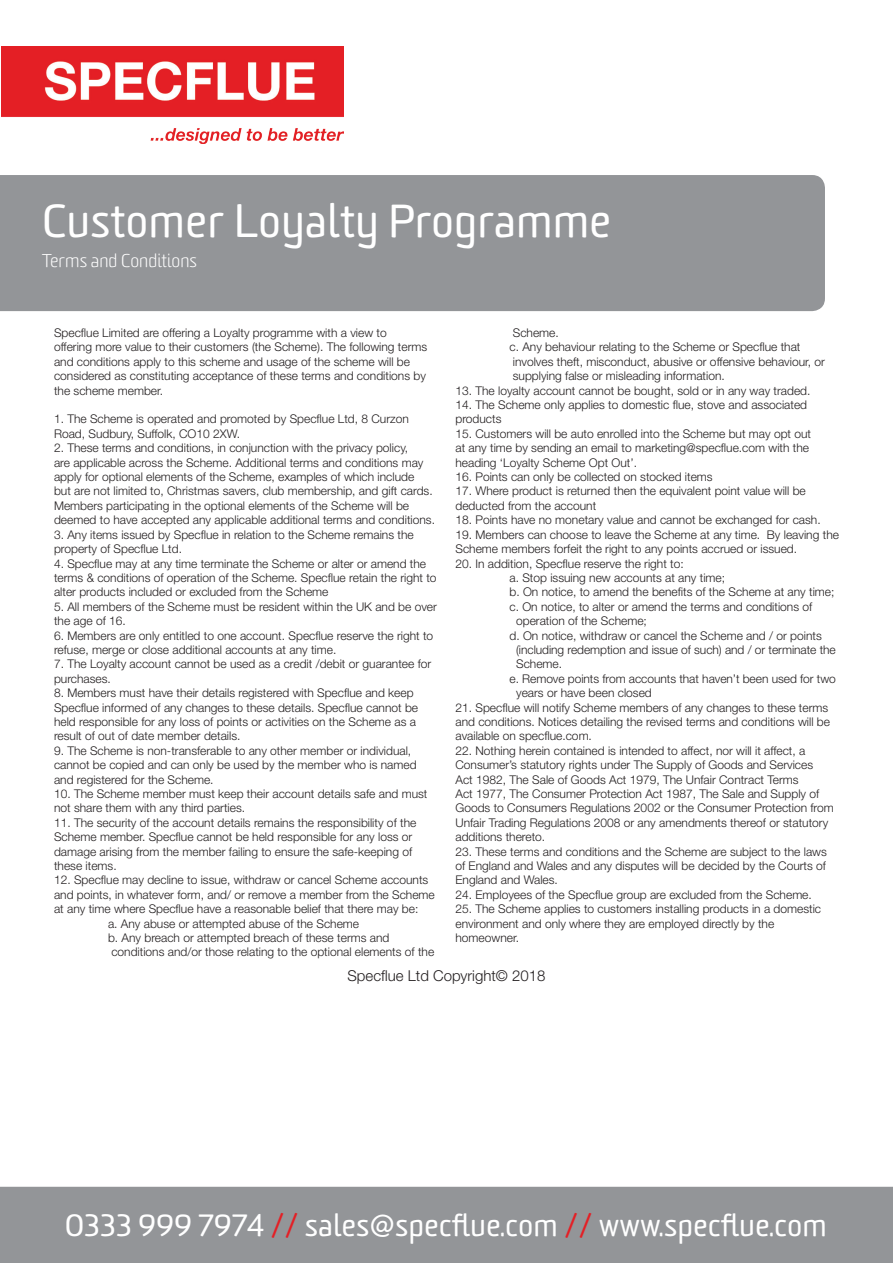
<style>
.page{position:relative;width:893px;height:1263px;background:#fff}
.page>*{position:absolute;margin:0;border:0;box-sizing:border-box;transform-origin:0 0}
.t1{font:45px "Sommet Rounded";color:#fff}
.t2{font:30px "Sommet Rounded";color:#fff}
.t3{font:300 18px "Sommet Rounded";color:#fff}
.t4{font:300 15px "Helvetica Neue LT Std";color:#231f20}
.t5{font:300 12px/14.4px "Helvetica Neue LT Std";color:#231f20}
.s1{color:#e41f25}
</style>
<div class="page">
<div style="left:0;top:1187px;width:893px;height:76px;background:#939598"></div>
<img style="left:1px;top:47px;width:342px;height:96px">
<div style="left:0;top:175px;width:825px;height:136px;background:#939598"></div>
<p class="t1" style="left:42px;top:192px;width:571px">Customer Loyalty Programme</p>
<p class="t3" style="left:42px;top:249px;width:156px">Terms and Conditions</p>
<p class="t5" style="left:54px;top:325px;width:375px">Specflue Limited are offering a Loyalty programme with a view to offering more value to their customers (the Scheme). The following terms and conditions apply to this scheme and usage of the scheme will be considered as constituting acceptance of these terms and conditions by the scheme member.</p>
<p class="t5" style="left:54px;top:412px;width:356px">1. The Scheme is operated and promoted by Specflue Ltd, 8 Curzon<br>Road, Sudbury, Suffolk, CO10 2XW.</p>
<p class="t5" style="left:54px;top:441px;width:382px">2. These terms and conditions, in conjunction with the privacy policy,<br>are applicable across the Scheme. Additional terms and conditions may apply for optional elements of the Scheme, examples of which include<br>but are not limited to, Christmas savers, club membership, and gift cards.<br>Members participating in the optional elements of the Scheme will be deemed to have accepted any applicable additional terms and conditions.</p>
<p class="t5" style="left:54px;top:527px;width:361px">3. Any items issued by Specflue in relation to the Scheme remains the property of Specflue Ltd.</p>
<p class="t5" style="left:54px;top:556px;width:384px">4. Specflue may at any time terminate the Scheme or alter or amend the terms &amp; conditions of operation of the Scheme. Specflue retain the right to alter products included or excluded from the Scheme</p>
<p class="t5" style="left:54px;top:599px;width:384px">5. All members of the Scheme must be resident within the UK and be over the age of 16.</p>
<p class="t5" style="left:54px;top:628px;width:381px">6. Members are only entitled to one account. Specflue reserve the right to refuse, merge or close additional accounts at any time.</p>
<p class="t5" style="left:54px;top:657px;width:379px">7. The Loyalty account cannot be used as a credit /debit or guarantee for purchases.</p>
<p class="t5" style="left:54px;top:685px;width:366px">8. Members must have their details registered with Specflue and keep Specflue informed of any changes to these details. Specflue cannot be held responsible for any loss of points or activities on the Scheme as a result of out of date member details.</p>
<p class="t5" style="left:54px;top:743px;width:364px">9. The Scheme is non-transferable to any other member or individual, cannot be copied and can only be used by the member who is named and registered for the Scheme.</p>
<p class="t5" style="left:54px;top:786px;width:375px">10. The Scheme member must keep their account details safe and must not share them with any third parties.</p>
<p class="t5" style="left:54px;top:815px;width:364px">11. The security of the account details remains the responsibility of the Scheme member. Specflue cannot be held responsible for any loss or damage arising from the member failing to ensure the safe-keeping of these items.</p>
<p class="t5" style="left:54px;top:873px;width:382px">12. Specflue may decline to issue, withdraw or cancel Scheme accounts and points, in whatever form, and/ or remove a member from the Scheme at any time where Specflue have a reasonable belief that there may be:</p>
<p class="t5" style="left:108px;top:916px;width:253px">a. Any abuse or attempted abuse of the Scheme</p>
<p class="t5" style="left:108px;top:930px;width:328px">b. Any breach or attempted breach of these terms and conditions and/or those relating to the optional elements of the</p>
<p class="t5" style="left:513px;top:325px;width:48px">Scheme.</p>
<p class="t5" style="left:509px;top:340px;width:317px">c. Any behaviour relating to the Scheme or Specflue that involves theft, misconduct, abusive or offensive behaviour, or supplying false or misleading information.</p>
<p class="t5" style="left:455px;top:383px;width:357px">13. The loyalty account cannot be bought, sold or in any way traded.</p>
<p class="t5" style="left:455px;top:397px;width:353px">14. The Scheme only applies to domestic flue, stove and associated products</p>
<p class="t5" style="left:455px;top:426px;width:357px">15. Customers will be auto enrolled into the Scheme but may opt out at any time by sending an email to marketing@specflue.com with the heading ‘Loyalty Scheme Opt Out’.</p>
<p class="t5" style="left:455px;top:469px;width:259px">16. Points can only be collected on stocked items</p>
<p class="t5" style="left:455px;top:484px;width:352px">17. Where product is returned then the equivalent point value will be deducted from the account</p>
<p class="t5" style="left:455px;top:513px;width:367px">18. Points have no monetary value and cannot be exchanged for cash.</p>
<p class="t5" style="left:455px;top:527px;width:385px">19. Members can choose to leave the Scheme at any time. By leaving the<br>Scheme members forfeit the right to any points accrued or issued.</p>
<p class="t5" style="left:455px;top:556px;width:230px">20. In addition, Specflue reserve the right to:</p>
<p class="t5" style="left:509px;top:570px;width:217px">a. Stop issuing new accounts at any time;</p>
<p class="t5" style="left:509px;top:585px;width:326px">b. On notice, to amend the benefits of the Scheme at any time;</p>
<p class="t5" style="left:516px;top:599px;width:298px;text-indent:-7px">c. On notice, to alter or amend the terms and conditions of operation of the Scheme;</p>
<p class="t5" style="left:516px;top:628px;width:321px;text-indent:-7px">d. On notice, withdraw or cancel the Scheme and / or points (including redemption and issue of such) and / or terminate the<br>Scheme.</p>
<p class="t5" style="left:516px;top:671px;width:321px;text-indent:-7px">e. Remove points from accounts that haven’t been used for two years or have been closed</p>
<p class="t5" style="left:455px;top:700px;width:376px">21. Specflue will notify Scheme members of any changes to these terms and conditions. Notices detailing the revised terms and conditions will be available on specflue.com.</p>
<p class="t5" style="left:455px;top:743px;width:380px">22. Nothing herein contained is intended to affect, nor will it affect, a Consumer’s statutory rights under The Supply of Goods and Services<br>Act 1982, The Sale of Goods Act 1979, The Unfair Contract Terms<br>Act 1977, The Consumer Protection Act 1987, The Sale and Supply of Goods to Consumers Regulations 2002 or the Consumer Protection from Unfair Trading Regulations 2008 or any amendments thereof or statutory additions thereto.</p>
<p class="t5" style="left:455px;top:844px;width:373px;text-align:justify">23. These terms and conditions and the Scheme are subject to the laws of England and Wales and any disputes will be decided by the Courts of England and Wales.</p>
<p class="t5" style="left:455px;top:887px;width:358px">24. Employees of the Specflue group are excluded from the Scheme.</p>
<p class="t5" style="left:455px;top:901px;width:367px">25. The Scheme applies to customers installing products in a domestic environment and only where they are employed directly by the homeowner.</p>
<p class="t4" style="left:348px;top:967px;width:199px">Specflue Ltd Copyright© 2018</p>
<p class="t2" style="left:65px;top:1205px;width:764px">0333 999 7974 <span class="s1">//</span> sales@specflue.com <span class="s1">//</span> www.specflue.com</p>
</div>
